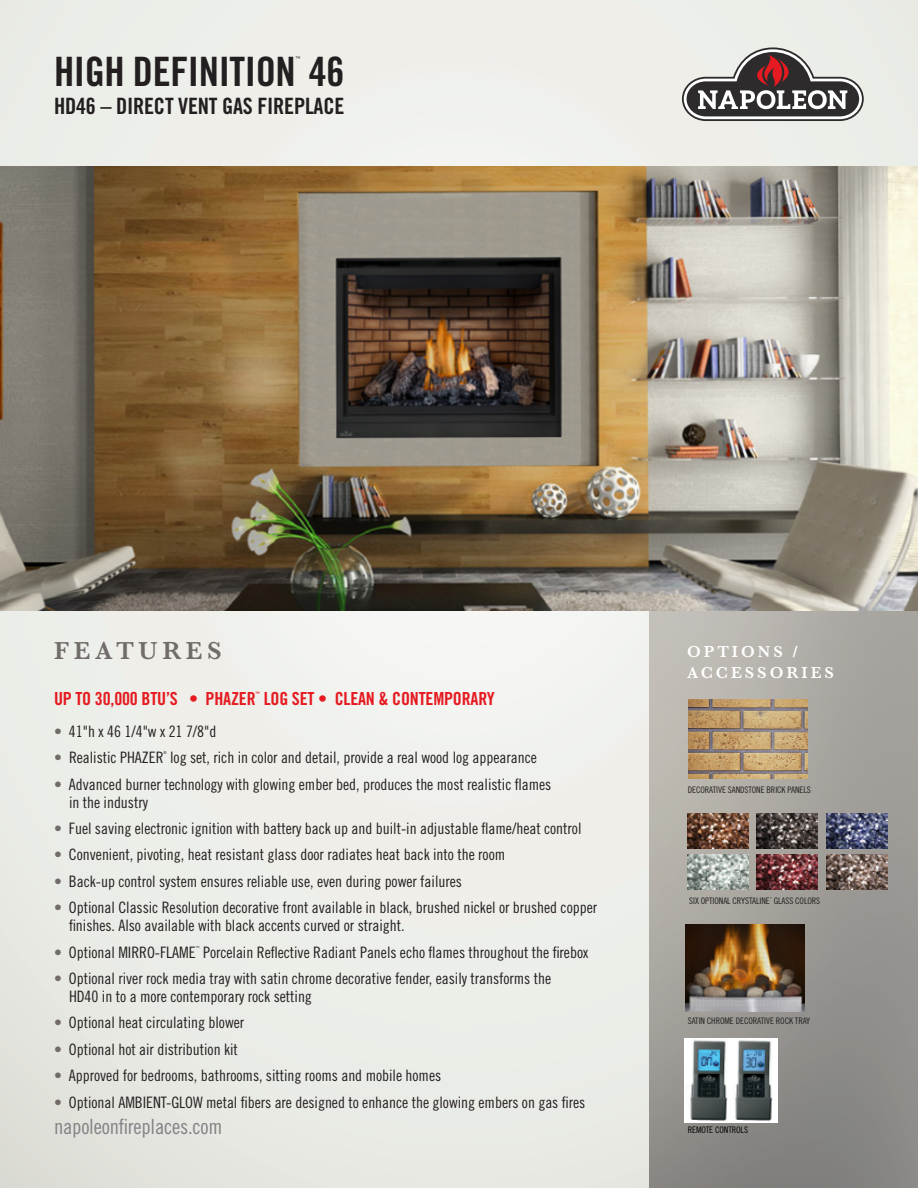
<style>
.page{position:relative;width:918px;height:1188px;background:#eceee9}
.page>*{position:absolute;margin:0;border:0;box-sizing:border-box;transform-origin:0 0}
.t1{font:40.5px "Trade Gothic LT Std Bd Cn 20";letter-spacing:-.01em;color:#231f20}
.t2{font:600 25.5px "Baskerville";letter-spacing:.18em;color:#716c69}
.t3{font:22.5px "Trade Gothic LT Std Bd Cn 20";letter-spacing:-.01em;color:#231f20}
.t4{font:21px "Trade Gothic LT Std Cn 18";letter-spacing:-.01em;color:#808285}
.t5{font:18px "Trade Gothic LT Std Bd Cn 20";letter-spacing:-.01em;color:#e51b21}
.t6{font:600 16.5px/21px "Baskerville";letter-spacing:.18em;color:#fff}
.t7{font:15.75px/18px "Trade Gothic LT Std Cn 18";letter-spacing:-.005em;color:#231f20}
.t8{font:9px "Trade Gothic LT Std Cn 18";letter-spacing:-.01em;color:#231f20}
.t9{font:9px "Trade Gothic LT Std Cn 18";letter-spacing:-.01em;color:#000}
.t10{font:5.1px "Trade Gothic LT Std Cn 18";color:#231f20}
.t11{font:4.5px "Trade Gothic LT Std Bd Cn 20";color:#e51b21}
.t12{font:3.9px "Trade Gothic LT Std Cn 18";color:#231f20}
.t13{font:2.25px "Trade Gothic LT Std Cn 18";color:#231f20}
.s1{color:#716c69}
</style>
<div class="page">
<svg style="left:649px;top:610px;width:269px;height:578px;background:#9f9d98"></svg>
<img style="left:0;top:166px;width:918px;height:444px">
<img style="left:732px;top:1039px;width:45px;height:84px">
<img style="left:685px;top:1039px;width:47px;height:84px">
<img style="left:688px;top:699px;width:120px;height:79px">
<img style="left:685px;top:924px;width:120px;height:88px">
<img style="left:688px;top:813px;width:61px;height:35px">
<img style="left:688px;top:854px;width:61px;height:35px">
<img style="left:756px;top:813px;width:62px;height:35px">
<img style="left:756px;top:854px;width:62px;height:35px">
<img style="left:827px;top:813px;width:61px;height:35px">
<img style="left:827px;top:854px;width:61px;height:35px">
<svg style="left:682px;top:47px;width:182px;height:74px"></svg>
<p class="t10" style="left:295px;top:55px;width:7px">™</p>
<p class="t3" style="left:54px;top:92px;width:292px">HD46 – DIRECT VENT GAS FIREPLACE</p>
<p class="t1" style="left:54px;top:47px;width:292px">HIGH DEFINITION 46</p>
<p class="t2" style="left:54px;top:633px;width:169px">FEATURES</p>
<p class="t5" style="left:54px;top:688px;width:442px">UP TO 30,000 BTU’S • PHAZER LOG SET • CLEAN &amp; CONTEMPORARY</p>
<p class="t11" style="left:255px;top:691px;width:6px">™</p>
<p class="t7" style="left:54px;top:722px;width:164px"><span class="s1">•</span> 41"h x 46 1/4"w x 21 7/8"d</p>
<p class="t7" style="left:54px;top:748px;width:484px"><span class="s1">•</span> Realistic PHAZER log set, rich in color and detail, provide a real wood log appearance</p>
<p class="t12" style="left:164px;top:751px;width:5px">®</p>
<p class="t7" style="left:69px;top:775px;width:484px;text-indent:-15px"><span class="s1">•</span> Advanced burner technology with glowing ember bed, produces the most realistic flames in the industry</p>
<p class="t7" style="left:54px;top:819px;width:529px"><span class="s1">•</span> Fuel saving electronic ignition with battery back up and built-in adjustable flame/heat control</p>
<p class="t7" style="left:54px;top:846px;width:453px"><span class="s1">•</span> Convenient, pivoting, heat resistant glass door radiates heat back into the room</p>
<p class="t7" style="left:54px;top:872px;width:409px"><span class="s1">•</span> Back-up control system ensures reliable use, even during power failures</p>
<p class="t7" style="left:69px;top:898px;width:530px;text-indent:-15px"><span class="s1">•</span> Optional Classic Resolution decorative front available in black, brushed nickel or brushed copper finishes. Also available with black accents curved or straight.</p>
<p class="t7" style="left:54px;top:943px;width:143px"><span class="s1">•</span> Optional MIRRO-FLAME</p>
<p class="t12" style="left:196px;top:945px;width:5px">™</p>
<p class="t7" style="left:203px;top:943px;width:387px">Porcelain Reflective Radiant Panels echo flames throughout the firebox</p>
<p class="t7" style="left:69px;top:969px;width:484px;text-indent:-15px"><span class="s1">•</span> Optional river rock media tray with satin chrome decorative fender, easily transforms the<br>HD40 in to a more contemporary rock setting</p>
<p class="t7" style="left:54px;top:1014px;width:192px"><span class="s1">•</span> Optional heat circulating blower</p>
<p class="t7" style="left:54px;top:1040px;width:186px"><span class="s1">•</span> Optional hot air distribution kit</p>
<p class="t7" style="left:54px;top:1066px;width:389px"><span class="s1">•</span> Approved for bedrooms, bathrooms, sitting rooms and mobile homes</p>
<p class="t7" style="left:54px;top:1093px;width:533px"><span class="s1">•</span> Optional AMBIENT-GLOW metal fibers are designed to enhance the glowing embers on gas fires</p>
<p class="t4" style="left:54px;top:1114px;width:170px">napoleonfireplaces.com</p>
<p class="t6" style="left:687px;top:641px;width:149px">OPTIONS /<br>ACCESSORIES</p>
<p class="t8" style="left:688px;top:785px;width:125px">DECORATIVE SANDSTONE BRICK PANELS</p>
<p class="t13" style="left:770px;top:897px;width:4px">™</p>
<p class="t8" style="left:689px;top:896px;width:133px">SIX OPTIONAL CRYSTALINE GLASS COLORS</p>
<p class="t8" style="left:688px;top:1015px;width:124px">SATIN CHROME DECORATIVE ROCK TRAY</p>
<p class="t9" style="left:688px;top:1125px;width:62px">REMOTE CONTROLS</p>
</div>
